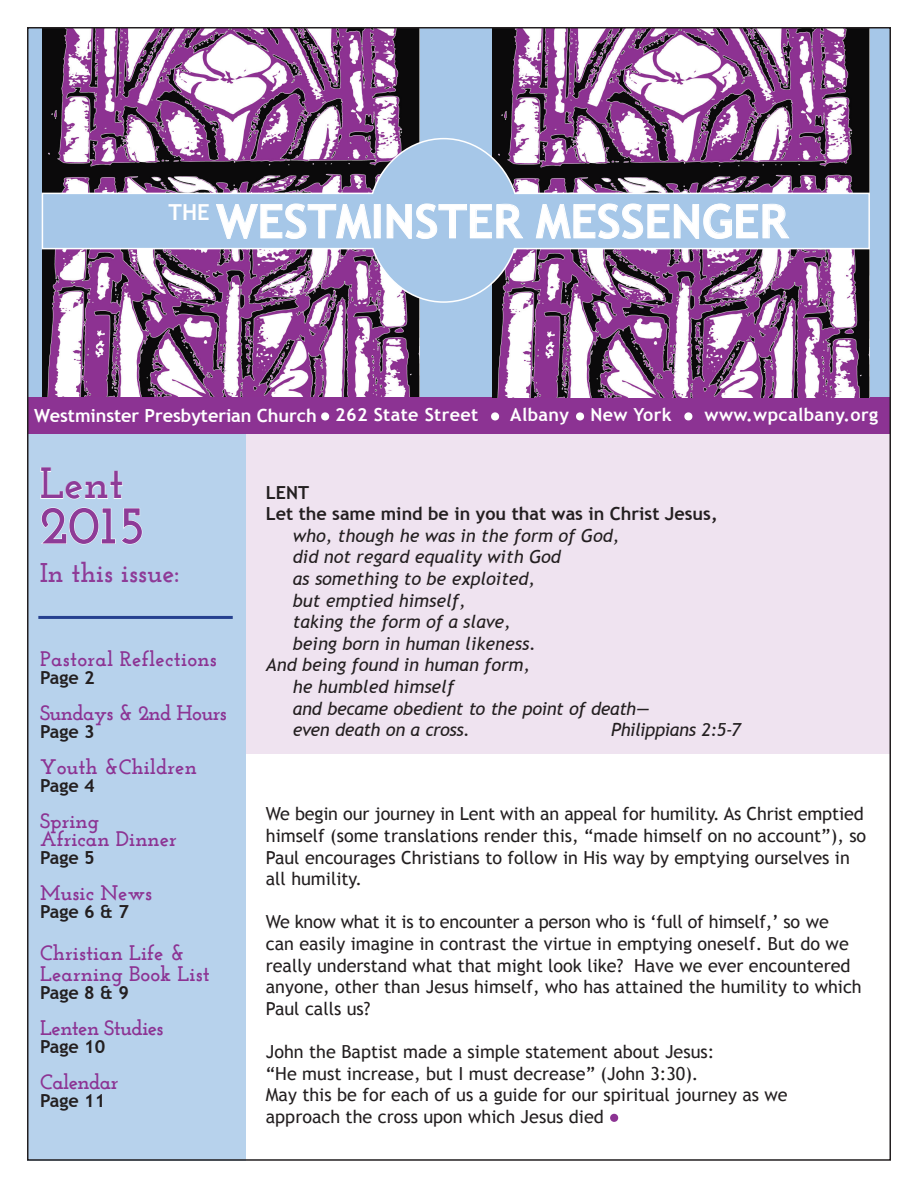
<style>
.page{position:relative;width:918px;height:1188px;background:#fff}
.page>*{position:absolute;margin:0;border:0;box-sizing:border-box;transform-origin:0 0}
.t1{font:700 54px "Josefin Slab";color:#8c3393}
.t2{font:700 46.5px "Trebuchet MS";color:#fff}
.t3{font:700 43.5px "Josefin Slab";color:#8c3393}
.t4{font:700 27px "Josefin Slab";color:#8c3393}
.t5{font:700 21px/18px "Josefin Slab";color:#8c3393}
.t6{font:700 21px "Josefin Slab";letter-spacing:-.03em;color:#8c3393}
.t7{font:18px/21.6px "Trebuchet MS";color:#231f20}
.t8{font:italic 18px "Trebuchet MS";color:#231f20}
.t9{font:700 18px/21.6px "Trebuchet MS";color:#231f20}
.t10{font:700 18px "Trebuchet MS";letter-spacing:.02em;color:#fff}
.t11{font:italic 18px "Trebuchet MS";letter-spacing:-.02em;color:#231f20}
.s1{font-size:18.15px}
.s2{font-weight:400}
.s3{color:#8c3393}
</style>
<div class="page">
<div style="left:246px;top:434px;width:645px;height:319px;background:#efe3f0"></div>
<div style="left:27px;top:28px;width:864px;height:404px;background:#a6c7e8"></div>
<img style="left:42px;top:30px;width:377px;height:368px">
<div style="left:27px;top:434px;width:219px;height:727px;background:#b7d2ec"></div>
<div style="left:27px;top:398px;width:862px;height:36px;background:#8c3393"></div>
<svg style="left:321px;top:412px;width:9px;height:9px"></svg>
<svg style="left:491px;top:412px;width:9px;height:9px"></svg>
<svg style="left:576px;top:412px;width:9px;height:9px"></svg>
<svg style="left:684px;top:412px;width:9px;height:9px"></svg>
<img style="left:492px;top:30px;width:377px;height:368px">
<hr style="left:38px;top:616px;width:195px;height:3px;background:#25408f">
<svg style="left:40px;top:467px;width:83px;height:33px"></svg>
<svg style="left:41px;top:507px;width:102px;height:38px"></svg>
<svg style="left:41px;top:137px;width:829px;height:167px"></svg>
<svg style="left:610px;top:1113px;width:9px;height:9px"></svg>
<svg style="left:216px;top:203px;width:155px;height:36px"></svg>
<div style="left:374px;top:204px;width:7px;height:34px;border:1px solid #fff"></div>
<svg style="left:386px;top:203px;width:137px;height:36px"></svg>
<svg style="left:535px;top:203px;width:255px;height:36px"></svg>
<h2 class="t2" style="left:169px;top:192px;width:621px"><sup>THE</sup> WESTMINSTER MESSENGER</h2>
<p class="t10" style="left:34px;top:404px;width:845px"><span class="s1">Westminster Presbyterian Church</span> <span class="s2">•</span> 262 State Street <span class="s2">•</span> Albany <span class="s2">•</span> New York <span class="s2">•</span> www.wpcalbany.org</p>
<h3 class="t3" style="left:39px;top:458px;width:86px">Lent</h3>
<h1 class="t1" style="left:39px;top:493px;width:108px">2015</h1>
<h3 class="t4" style="left:39px;top:557px;width:141px">In this issue:</h3>
<p class="t5" style="left:40px;top:650px;width:178px">Pastoral Reflections</p>
<p class="t9" style="left:40px;top:667px;width:56px">Page 2</p>
<p class="t6" style="left:40px;top:701px;width:188px">Sundays &amp; 2nd Hours</p>
<p class="t9" style="left:40px;top:721px;width:56px">Page 3</p>
<p class="t5" style="left:40px;top:758px;width:158px">Youth &amp;Children</p>
<p class="t9" style="left:40px;top:775px;width:56px">Page 4</p>
<p class="t5" style="left:40px;top:812px;width:138px">Spring<br>African Dinner</p>
<p class="t9" style="left:40px;top:847px;width:56px">Page 5</p>
<p class="t5" style="left:40px;top:884px;width:114px">Music News</p>
<p class="t9" style="left:40px;top:901px;width:90px">Page 6 &amp; 7</p>
<p class="t5" style="left:40px;top:943px;width:171px;line-height:21px">Christian Life &amp;<br>Learning Book List</p>
<p class="t9" style="left:40px;top:982px;width:90px">Page 8 &amp; 9</p>
<p class="t6" style="left:40px;top:1016px;width:125px">Lenten Studies</p>
<p class="t9" style="left:40px;top:1036px;width:67px">Page 10</p>
<p class="t6" style="left:40px;top:1070px;width:80px">Calendar</p>
<p class="t9" style="left:40px;top:1090px;width:67px">Page 11</p>
<p class="t9" style="left:266px;top:481px;width:453px">LENT<br>Let the same mind be in you that was in Christ Jesus,</p>
<p class="t8" style="left:293px;top:525px;width:328px">who, though he was in the form of God,</p>
<p class="t8" style="left:293px;top:546px;width:270px">did not regard equality with God</p>
<p class="t8" style="left:293px;top:568px;width:244px">as something to be exploited,</p>
<p class="t8" style="left:293px;top:590px;width:174px">but emptied himself,</p>
<p class="t8" style="left:293px;top:611px;width:220px">taking the form of a slave,</p>
<p class="t8" style="left:293px;top:633px;width:245px">being born in human likeness.</p>
<p class="t8" style="left:266px;top:654px;width:266px">And being found in human form,</p>
<p class="t8" style="left:293px;top:676px;width:163px">he humbled himself</p>
<p class="t11" style="left:293px;top:698px;width:358px">and became obedient to the point of death—</p>
<p class="t11" style="left:293px;top:719px;width:179px">even death on a cross.</p>
<p class="t11" style="left:611px;top:719px;width:131px">Philippians 2:5-7</p>
<p class="t7" style="left:266px;top:804px;width:602px">We begin our journey in Lent with an appeal for humility. As Christ emptied himself (some translations render this, “made himself on no account”), so Paul encourages Christians to follow in His way by emptying ourselves in all humility.</p>
<p class="t7" style="left:266px;top:912px;width:597px">We know what it is to encounter a person who is ‘full of himself,’ so we<br>can easily imagine in contrast the virtue in emptying oneself. But do we really understand what that might look like? Have we ever encountered anyone, other than Jesus himself, who has attained the humility to which Paul calls us?</p>
<p class="t7" style="left:266px;top:1041px;width:523px">John the Baptist made a simple statement about Jesus:<br>“He must increase, but I must decrease” (John 3:30).<br>May this be for each of us a guide for our spiritual journey as we approach the cross upon which Jesus died <span class="s3">•</span></p>
</div>
